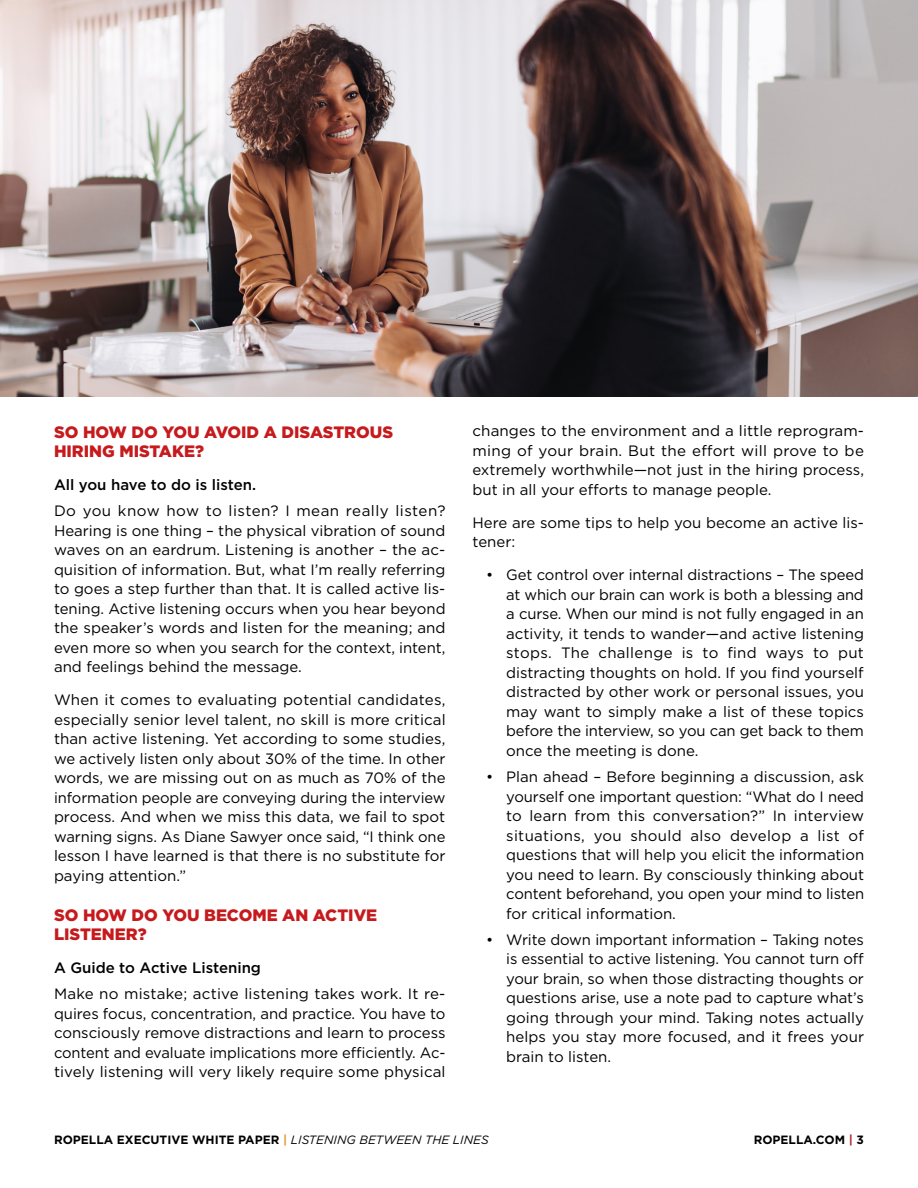
<style>
.page{position:relative;width:918px;height:1188px;background:#fff}
.page>*{position:absolute;margin:0;border:0;box-sizing:border-box;transform-origin:0 0}
.t1{font:900 16.5px/19.5px "Gotham";color:#c61a1d}
.t2{font:15px/19.5px "Gotham";color:#000;text-align:justify}
.t3{font:500 15px "Gotham";color:#000}
.t4{font:700 12px "Gotham";color:#000}
.s1{color:#df9a35}
.s2{font-weight:400;font-style:italic}
.s3{color:#ae2524}
</style>
<div class="page">
<img style="left:0;top:0;width:918px;height:396px">
<p class="t1" style="left:54px;top:422px;width:341px">SO HOW DO YOU AVOID A DISASTROUS<br>HIRING MISTAKE?</p>
<p class="t3" style="left:54px;top:475px;width:204px">All you have to do is listen.</p>
<p class="t2" style="left:54px;top:501px;width:393px">Do you know how to listen? I mean really listen?<br>Hearing is one thing – the physical vibration of sound waves on an eardrum. Listening is another – the ac&shy;quisition of information. But, what I’m really referring to goes a step further than that. It is called active lis&shy;tening. Active listening occurs when you hear beyond the speaker’s words and listen for the meaning; and even more so when you search for the context, intent, and feelings behind the message.</p>
<p class="t2" style="left:54px;top:690px;width:393px">When it comes to evaluating potential candidates, especially senior level talent, no skill is more critical than active listening. Yet according to some studies, we actively listen only about 30% of the time. In other words, we are missing out on as much as 70% of the information people are conveying during the interview process. And when we miss this data, we fail to spot warning signs. As Diane Sawyer once said, “I think one lesson I have learned is that there is no substitute for paying attention.”</p>
<p class="t1" style="left:54px;top:905px;width:325px">SO HOW DO YOU BECOME AN ACTIVE<br>LISTENER?</p>
<p class="t3" style="left:54px;top:958px;width:209px">A Guide to Active Listening</p>
<p class="t2" style="left:54px;top:984px;width:393px">Make no mistake; active listening takes work. It re&shy;quires focus, concentration, and practice. You have to consciously remove distractions and learn to process content and evaluate implications more efficiently. Ac&shy;tively listening will very likely require some physical</p>
<p class="t2" style="left:472px;top:421px;width:393px">changes to the environment and a little reprogram&shy;ming of your brain. But the effort will prove to be extremely worthwhile—not just in the hiring process, but in all your efforts to manage people.</p>
<p class="t2" style="left:472px;top:513px;width:393px">Here are some tips to help you become an active lis&shy;tener:</p>
<p class="t2" style="left:506px;top:565px;width:359px;text-indent:-20px">• Get control over internal distractions – The speed at which our brain can work is both a blessing and a curse. When our mind is not fully engaged in an activity, it tends to wander—and active listening stops. The challenge is to find ways to put distracting thoughts on hold. If you find yourself distracted by other work or personal issues, you may want to simply make a list of these topics before the interview, so you can get back to them once the meeting is done.</p>
<p class="t2" style="left:506px;top:767px;width:359px;text-indent:-20px">• Plan ahead – Before beginning a discussion, ask yourself one important question: “What do I need to learn from this conversation?” In interview situations, you should also develop a list of questions that will help you elicit the information you need to learn. By consciously thinking about content beforehand, you open your mind to listen for critical information.</p>
<p class="t2" style="left:506px;top:930px;width:359px;text-indent:-20px">• Write down important information – Taking notes is essential to active listening. You cannot turn off your brain, so when those distracting thoughts or questions arise, use a note pad to capture what’s going through your mind. Taking notes actually helps you stay more focused, and it frees your brain to listen.</p>
<p class="t4" style="left:54px;top:1131px;width:436px">ROPELLA EXECUTIVE WHITE PAPER <span class="s1">|</span> <span class="s2">LISTENING BETWEEN THE LINES</span></p>
<p class="t4" style="left:754px;top:1131px;width:112px">ROPELLA.COM <span class="s3">|</span> 3</p>
</div>
